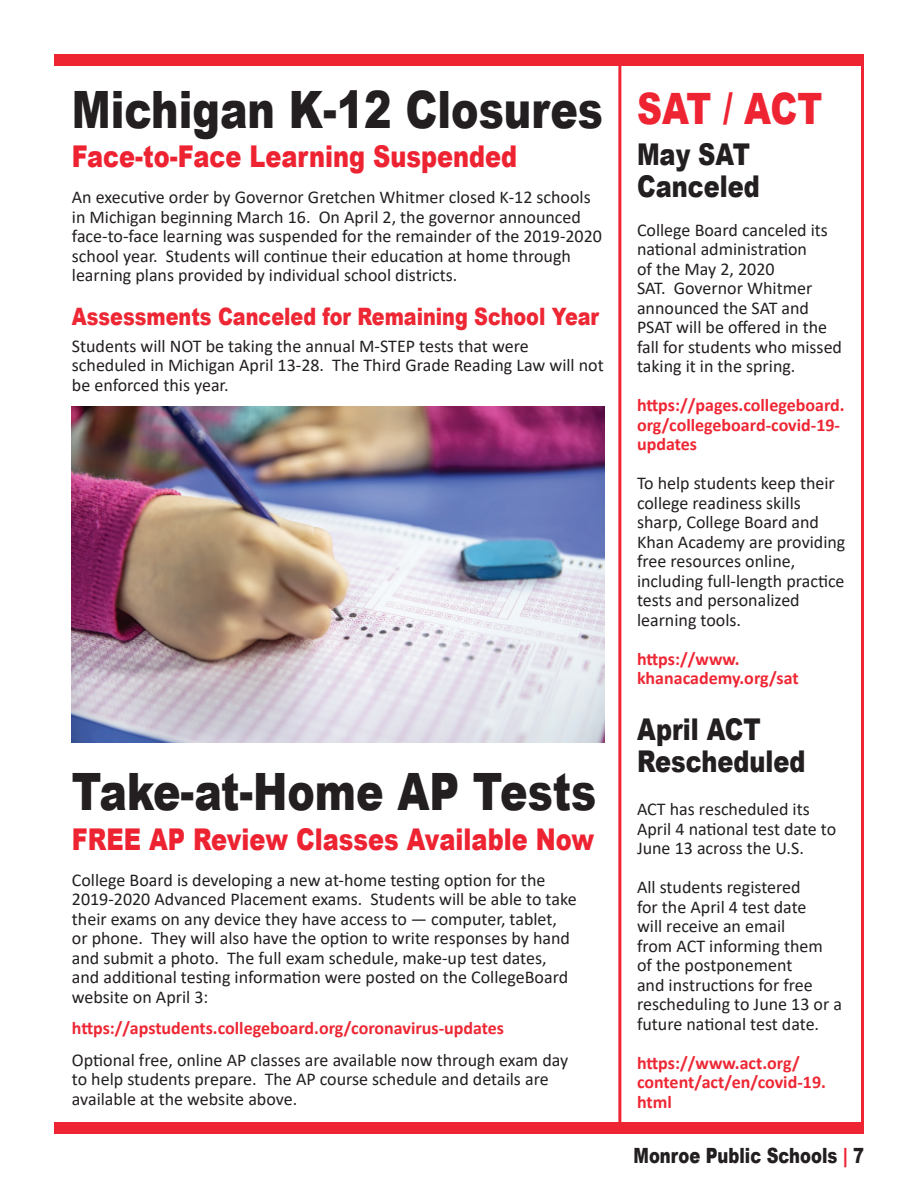
<style>
.page{position:relative;width:918px;height:1188px;background:#fff}
.page>*{position:absolute;margin:0;border:0;box-sizing:border-box;transform-origin:0 0}
.t1{font:900 51.45px "Arial";color:#231f20;scale:.8 1}
.t2{font:900 43.2px "Arial";letter-spacing:-.01em;color:#ee2433;scale:.8 1}
.t3{font:900 30px "Arial";color:#ee2332;scale:.8 1}
.t4{font:900 30px/31.5px "Arial";color:#231f20;scale:.8 1}
.t5{font:900 24px "Arial";color:#ee2734;scale:.8 1}
.t6{font:900 21px "Arial";color:#231f20;scale:.78 1}
.t7{font:18px/19.5px "Calibri";color:#231f20}
.t8{font:700 18px/19.5px "Calibri";color:#ee2734}
.s1{color:#ee2433}
</style>
<div class="page">
<img style="left:72px;top:406px;width:533px;height:337px">
<div style="left:54px;top:1122px;width:810px;height:12px;background:#ee2433"></div>
<div style="left:54px;top:54px;width:810px;height:12px;background:#ee2433"></div>
<div style="left:618px;top:56px;width:246px;height:1070px;border:3px solid #ee2433"></div>
<h1 class="t1" style="left:72px;top:72px;width:665px">Michigan K-12 Closures</h1>
<h3 class="t3" style="left:72px;top:135px;width:558px">Face-to-Face Learning Suspended</h3>
<p class="t7" style="left:72px;top:187px;width:532px">An executive order by Governor Gretchen Whitmer closed K-12 schools in Michigan beginning March 16. On April 2, the governor announced face-to-face learning was suspended for the remainder of the 2019-2020 school year. Students will continue their education at home through learning plans provided by individual school districts.</p>
<h3 class="t5" style="left:72px;top:299px;width:661px">Assessments Canceled for Remaining School Year</h3>
<p class="t7" style="left:72px;top:336px;width:533px">Students will NOT be taking the annual M-STEP tests that were scheduled in Michigan April 13-28. The Third Grade Reading Law will not be enforced this year.</p>
<h1 class="t1" style="left:72px;top:754px;width:657px">Take-at-Home AP Tests</h1>
<h3 class="t3" style="left:72px;top:817px;width:654px">FREE AP Review Classes Available Now</h3>
<p class="t7" style="left:72px;top:869px;width:506px">College Board is developing a new at-home testing option for the 2019-2020 Advanced Placement exams. Students will be able to take their exams on any device they have access to — computer, tablet, or phone. They will also have the option to write responses by hand and submit a photo. The full exam schedule, make-up test dates, and additional testing information were posted on the CollegeBoard website on April 3:</p>
<p class="t8" style="left:72px;top:1018px;width:434px">https://apstudents.collegeboard.org/coronavirus-updates</p>
<p class="t7" style="left:72px;top:1049px;width:498px">Optional free, online AP classes are available now through exam day to help students prepare. The AP course schedule and details are available at the website above.</p>
<h2 class="t2" style="left:637px;top:77px;width:233px">SAT / ACT</h2>
<h3 class="t4" style="left:637px;top:138px;width:155px">May SAT<br>Canceled</h3>
<p class="t7" style="left:637px;top:220px;width:207px">College Board canceled its national administration<br>of the May 2, 2020<br>SAT. Governor Whitmer announced the SAT and<br>PSAT will be offered in the fall for students who missed taking it in the spring.</p>
<p class="t8" style="left:637px;top:395px;width:209px">https://pages.collegeboard. org/collegeboard-covid-19- updates</p>
<p class="t7" style="left:637px;top:473px;width:210px">To help students keep their college readiness skills sharp, College Board and<br>Khan Academy are providing free resources online, including full-length practice tests and personalized learning tools.</p>
<p class="t8" style="left:637px;top:649px;width:163px">https://www. khanacademy.org/sat</p>
<h3 class="t4" style="left:637px;top:713px;width:212px">April ACT<br>Rescheduled</h3>
<p class="t7" style="left:637px;top:799px;width:201px">ACT has rescheduled its<br>April 4 national test date to<br>June 13 across the U.S.</p>
<p class="t7" style="left:637px;top:877px;width:207px">All students registered<br>for the April 4 test date<br>will receive an email<br>from ACT informing them of the postponement<br>and instructions for free rescheduling to June 13 or a future national test date.</p>
<p class="t8" style="left:637px;top:1053px;width:190px">https://www.act.org/ content/act/en/covid-19. html</p>
<p class="t6" style="left:634px;top:1140px;width:297px">Monroe Public Schools <span class="s1">|</span> 7</p>
</div>
